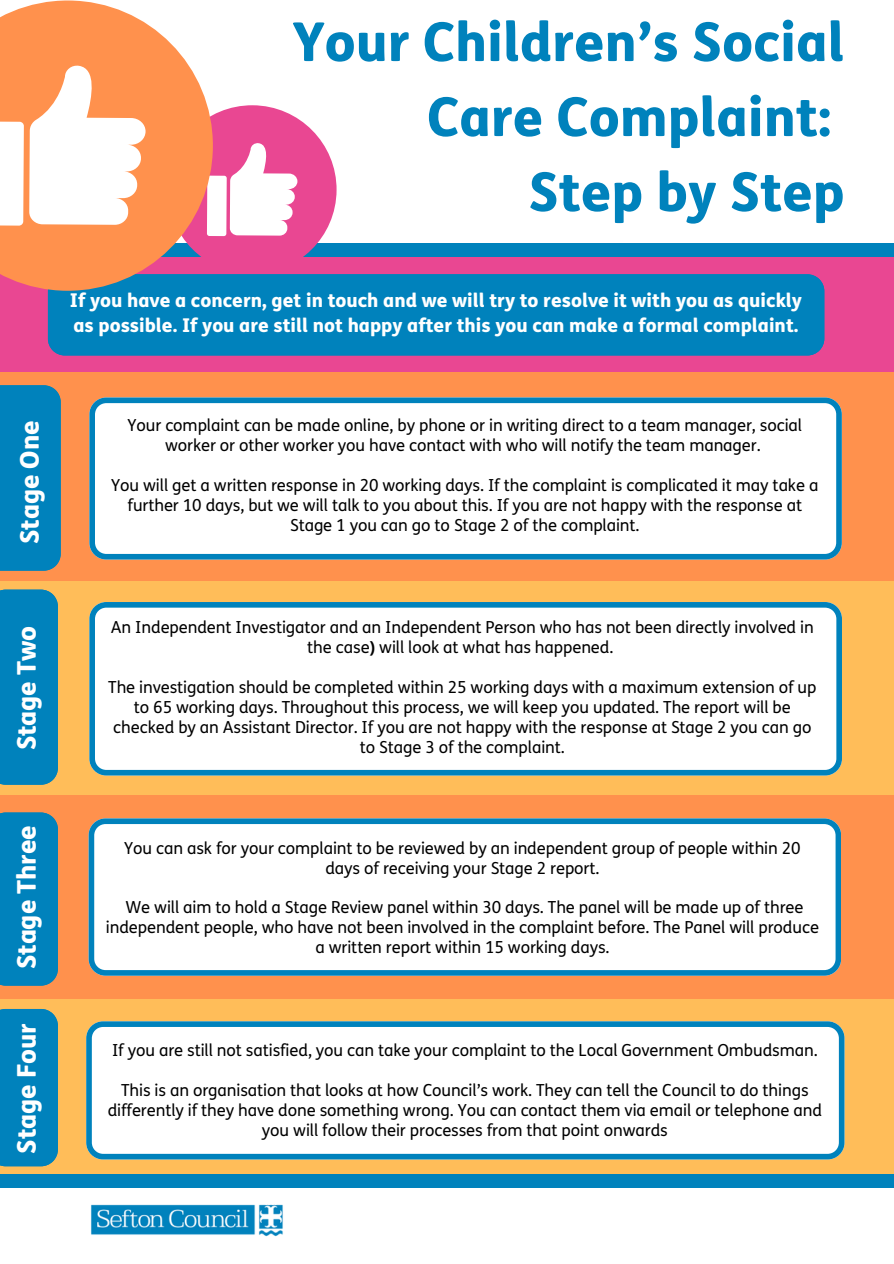
<style>
.page{position:relative;width:894px;height:1264px;background:#fff}
.page>*{position:absolute;margin:0;border:0;box-sizing:border-box;transform-origin:0 0}
.t1{font:800 53.7px/75px "FS Me Trial";color:#0082bc;text-align:right}
.t2{font:800 25.8px "FS Me Trial";letter-spacing:-.005em;color:#fff}
.t3{font:800 18.9px/25.8px "FS Me Trial";color:#fff}
.t4{font:16.65px/20px "FS Me Trial";letter-spacing:-.005em;color:#000;text-align:center}
.s1{font-family:"Noto Sans";font-weight:700}
</style>
<div class="page">
<div style="left:0;top:998px;width:893px;height:182px;background:#ffbd59"></div>
<img style="left:91px;top:1204px;width:192px;height:33px">
<div style="left:0;top:580px;width:893px;height:215px;background:#ffbd59"></div>
<div style="left:0;top:250px;width:893px;height:126px;background:#e94792"></div>
<div style="left:0;top:372px;width:893px;height:208px;background:#ff914d"></div>
<div style="left:0;top:385px;width:61px;height:185px;background:#0082bc"></div>
<div style="left:0;top:795px;width:893px;height:203px;background:#ff914d"></div>
<div style="left:48px;top:274px;width:776px;height:81px;background:#0082bc"></div>
<div style="left:0;top:243px;width:893px;height:14px;background:#0082bc"></div>
<div style="left:167px;top:105px;width:170px;height:169px;background:#e94792;border-radius:50%"></div>
<svg style="left:213px;top:143px;width:84px;height:93px"></svg>
<div style="left:0;top:1174px;width:893px;height:13px;background:#0082bc"></div>
<svg style="left:89px;top:397px;width:752px;height:162px;background:#ebf4f9"></svg>
<svg style="left:89px;top:602px;width:752px;height:173px;background:#ecf5f9"></svg>
<svg style="left:89px;top:818px;width:751px;height:157px;background:#ebf4f9"></svg>
<div style="left:0;top:589px;width:58px;height:195px;background:#0082bc"></div>
<div style="left:0;top:812px;width:58px;height:173px;background:#0082bc"></div>
<svg style="left:0;top:0;width:213px;height:291px;fill:#ff914d"></svg>
<svg style="left:0;top:65px;width:145px;height:161px"></svg>
<div style="left:0;top:1008px;width:58px;height:158px;background:#0082bc"></div>
<svg style="left:86px;top:1021px;width:758px;height:138px;background:#e8f3f8"></svg>
<p class="t1" style="left:292px;top:10px;width:553px">Your Children’s Social<br>Care Complaint:<br>Step by Step</p>
<h1 class="t3" style="left:70px;top:289px;width:733px">If you have a concern, get in touch and we will try to resolve it with you as quickly as possible. If you are still not happy after this you can make a formal complaint.</h1>
<h2 class="t2" style="left:19px;top:544px;width:125px;rotate:-90deg">Stage One</h2>
<p class="t2" style="left:17px;top:750px;width:126px;rotate:-90deg">Stage Two</p>
<h2 class="t2" style="left:17px;top:969px;width:146px;rotate:-90deg">Stage Three</h2>
<p class="t2" style="left:17px;top:1153px;width:131px;rotate:-90deg">Stage Four</p>
<p class="t4" style="left:128px;top:417px;width:676px">Your complaint can be made online, by phone or in writing direct to a team manager, social worker or other worker you have contact with who will notify the team manager.</p>
<h3 class="t4" style="left:111px;top:476px;width:708px">You will get a written response in 20 working days. If the complaint is complicated it may take a further 10 days, but we will talk to you about this. If you are not happy with the response at<br>Stage 1 you can go to Stage 2 of the complaint.</h3>
<p class="t4" style="left:111px;top:619px;width:704px">An Independent Investigator and an Independent Person who has not been directly involved in the case<span class="s1">)</span> will look at what has happened.</p>
<p class="t4" style="left:108px;top:679px;width:709px">The investigation should be completed within 25 working days with a maximum extension of up to 65 working days. Throughout this process, we will keep you updated. The report will be checked by an Assistant Director. If you are not happy with the response at Stage 2 you can go to Stage 3 of the complaint.</p>
<h2 class="t4" style="left:124px;top:839px;width:677px">You can ask for your complaint to be reviewed by an independent group of people within 20 days of receiving your Stage 2 report.</h2>
<p class="t4" style="left:106px;top:899px;width:714px">We will aim to hold a Stage Review panel within 30 days. The panel will be made up of three independent people, who have not been involved in the complaint before. The Panel will produce a written report within 15 working days.</p>
<p class="t4" style="left:112px;top:1042px;width:707px">If you are still not satisfied, you can take your complaint to the Local Government Ombudsman.</p>
<h2 class="t4" style="left:108px;top:1081px;width:715px">This is an organisation that looks at how Council’s work. They can tell the Council to do things differently if they have done something wrong. You can contact them via email or telephone and you will follow their processes from that point onwards</h2>
</div>
